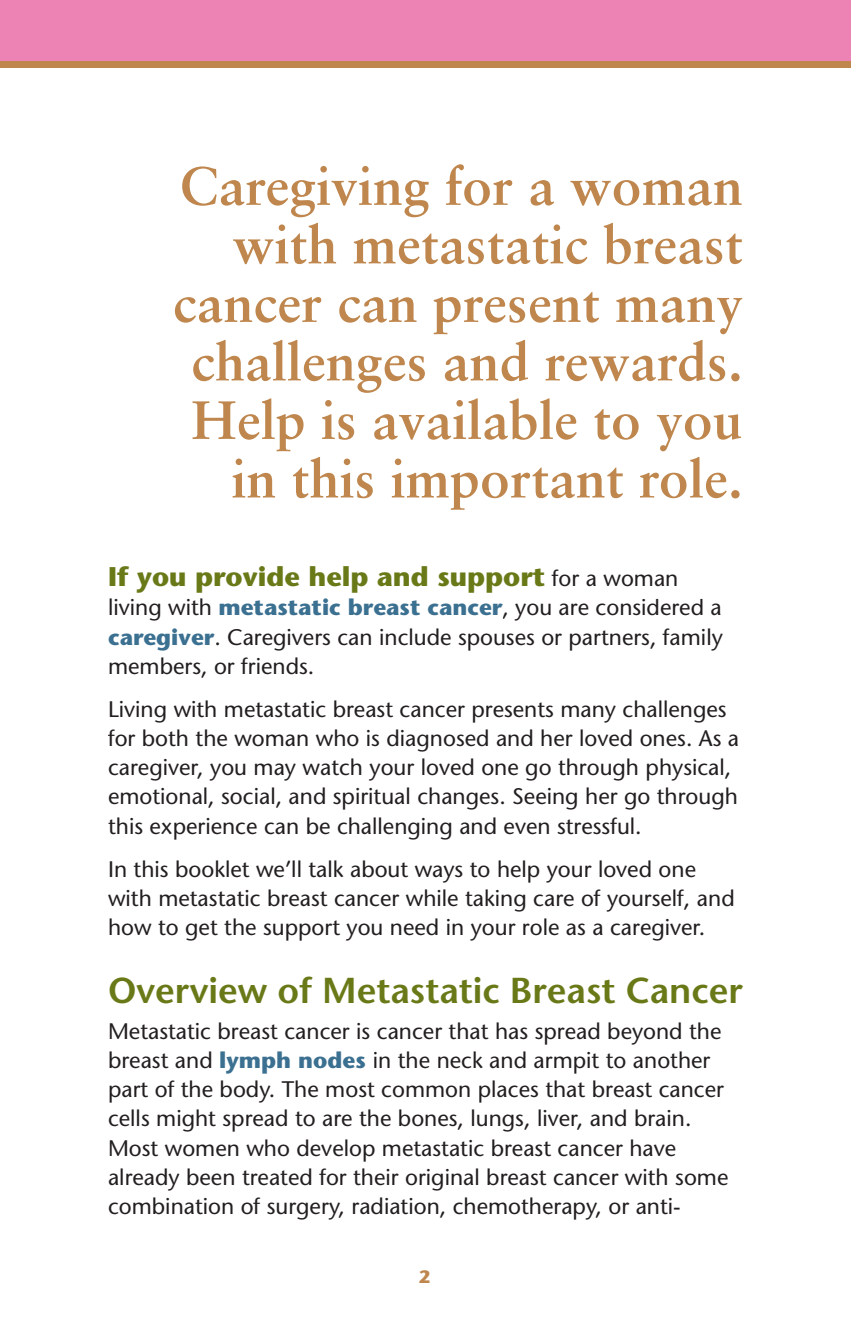
<style>
.page{position:relative;width:851px;height:1337px;background:#fff}
.page>*{position:absolute;margin:0;border:0;box-sizing:border-box;transform-origin:0 0}
.t1{font:700 54px/58.5px "Classical Garamond BT";color:#bf874e;text-align:right}
.t2{font:600 36px "Stone Sans";color:#6a7918}
.t3{font:700 27px "Stone Sans";color:#6a7918}
.t4{font:22.5px/29.2px "Stone Sans";color:#231f20}
.t5{font:700 18px "Stone Sans";color:#bf874e}
.s1{font-weight:400;font-size:22.5px;color:#231f20}
.s2{font-weight:700;color:#3b7091}
</style>
<div class="page">
<div style="left:0;top:0;width:850px;height:61px;background:#ed83b4"></div>
<div style="left:0;top:61px;width:850px;height:7px;background:#bf874e"></div>
<h1 class="t1" style="left:173px;top:156px;width:571px">Caregiving for a woman with metastatic breast cancer can present many challenges and rewards.<br>Help is available to you in this important role.</h1>
<p class="t3" style="left:108px;top:560px;width:572px">If you provide help and support <span class="s1">for a woman</span></p>
<p class="t4" style="left:108px;top:593px;width:616px;text-align:justify">living with <span class="s2">metastatic breast cancer</span>, you are considered a <span class="s2">caregiver</span>. Caregivers can include spouses or partners, family members, or friends.</p>
<p class="t4" style="left:108px;top:694px;width:632px">Living with metastatic breast cancer presents many challenges for both the woman who is diagnosed and her loved ones. As a caregiver, you may watch your loved one go through physical, emotional, social, and spiritual changes. Seeing her go through this experience can be challenging and even stressful.</p>
<p class="t4" style="left:108px;top:854px;width:628px">In this booklet we’ll talk about ways to help your loved one with metastatic breast cancer while taking care of yourself, and how to get the support you need in your role as a caregiver.</p>
<h2 class="t2" style="left:108px;top:968px;width:636px">Overview of Metastatic Breast Cancer</h2>
<p class="t4" style="left:108px;top:1016px;width:622px">Metastatic breast cancer is cancer that has spread beyond the breast and <span class="s2">lymph nodes</span> in the neck and armpit to another part of the body. The most common places that breast cancer cells might spread to are the bones, lungs, liver, and brain.<br>Most women who develop metastatic breast cancer have already been treated for their original breast cancer with some combination of surgery, radiation, chemotherapy, or anti-</p>
<p class="t5" style="left:418px;top:1265px;width:13px">2</p>
</div>
